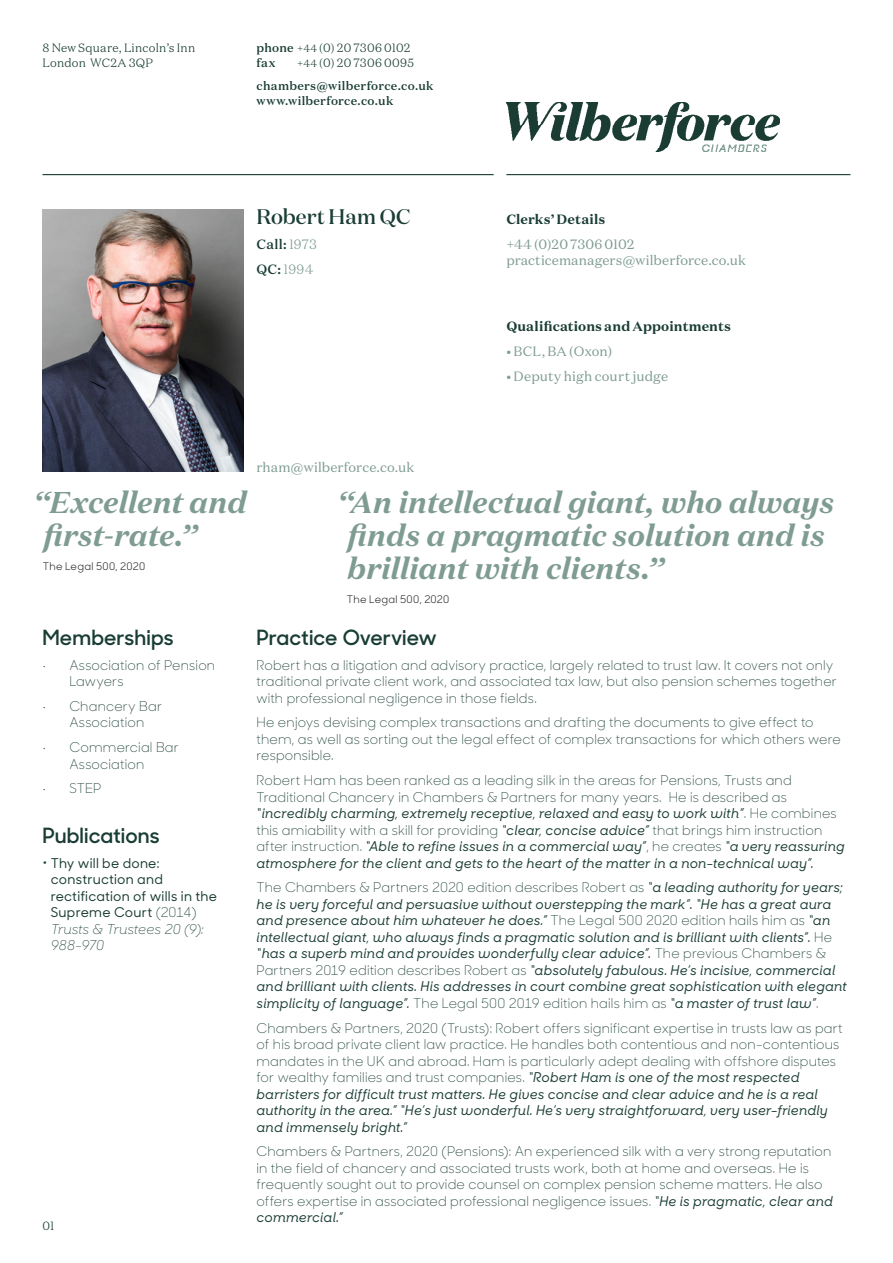
<style>
.page{position:relative;width:893px;height:1263px;background:#fff}
.page>*{position:absolute;margin:0;border:0;box-sizing:border-box;transform-origin:0 0}
.QUOTE{font:italic 700 30px/33px "Domaine Text";letter-spacing:-.01em;color:#7f9c92}
.t1{font:600 21px "Sharp Sans No 1";letter-spacing:.005em;color:#193c34}
.NAME{font:500 21px "Domaine Display";letter-spacing:.005em;color:#193c34}
.BODY{font:300 13.5px/16.5px "Sharp Sans No 1";letter-spacing:.015em;color:#193c34}
.BODY-2{font:italic 500 13.5px/16.5px "Sharp Sans No 1";letter-spacing:.015em;color:#193c34}
.BODY_LIGHT_GREEN{font:13.5px/16.5px "Domaine Text";letter-spacing:.01em;color:#7f9c92}
.BODY_GREEN{font:500 13.5px/16.5px "Sharp Sans No 1";letter-spacing:.015em;color:#193c34}
.QUALS{font:700 13.5px "Domaine Text";letter-spacing:.005em;color:#193c34}
.CLERKS{font:700 13.5px "Domaine Text";letter-spacing:.005em;color:#193c34}
.t2{font:500 13.5px "Domaine Text";color:#193c34}
.t3{font:300 13.5px "Domaine Text";color:#7f9c92}
.t4{font:500 12px/23.5px "Domaine Text";letter-spacing:.025em;color:#193c34}
.t5{font:300 12px/15px "Domaine Text";letter-spacing:.015em;color:#193c34}
.QUOTE_BY{font:10.5px "Sharp Sans No 1";letter-spacing:.02em;color:#231f20}
.s1{font-weight:500}
.s2{font-size:10.5px}
.s3{font-weight:300;font-size:10.5px}
.s4{font-weight:300}
.s5{font-weight:300;color:#7f9c92}
.s6{font-weight:500;color:#193c34}
.s7{font-weight:600}
.s8{font-weight:300;font-style:italic}
.s9{font-weight:500;font-style:italic}
.s10{font-weight:300;font-style:normal}
</style>
<div class="page">
<img style="left:506px;top:103px;width:273px;height:49px">
<hr style="left:506px;top:174px;width:344px;height:1px;background:#193c34">
<hr style="left:43px;top:174px;width:451px;height:1px;background:#193c34">
<img style="left:43px;top:209px;width:201px;height:263px">
<p class="t5" style="left:43px;top:40px;width:154px">8 New Square, Lincoln’s Inn<br>London WC2A 3QP</p>
<p class="t5" style="left:257px;top:40px;width:155px"><span class="s1">phone</span> <span class="s2">+44</span> (0) 20 7306 0102 <span class="s1">fax</span></p>
<p class="t4" style="left:257px;top:51px;width:178px;text-indent:40px"><span class="s3">+44</span> <span class="s4">(0) 20 7306 0095 </span>chambers@wilberforce.co.uk</p>
<p class="t4" style="left:257px;top:89px;width:138px">www.wilberforce.co.uk</p>
<p class="NAME" style="left:256px;top:203px;width:155px">Robert Ham QC</p>
<p class="t2" style="left:256px;top:235px;width:62px">Call: <span class="s5">1973</span></p>
<p class="t3" style="left:256px;top:260px;width:58px"><span class="s6">QC:</span> 1994</p>
<p class="CLERKS" style="left:506px;top:210px;width:101px">Clerks’ Details</p>
<p class="BODY_LIGHT_GREEN" style="left:506px;top:236px;width:241px">+44 (0)20 7306 0102 practicemanagers@wilberforce.co.uk</p>
<p class="QUALS" style="left:506px;top:318px;width:226px">Qualifications and Appointments</p>
<p class="BODY_LIGHT_GREEN" style="left:506px;top:343px;width:107px">• BCL, BA (Oxon)</p>
<p class="BODY_LIGHT_GREEN" style="left:506px;top:368px;width:163px">• Deputy high court judge</p>
<p class="QUOTE" style="left:43px;top:485px;width:205px;text-indent:-10px">“Excellent and first-rate.”</p>
<p class="QUOTE_BY" style="left:43px;top:558px;width:104px">The Legal 500, 2020</p>
<p class="BODY_LIGHT_GREEN" style="left:256px;top:458px;width:159px">rham@wilberforce.co.uk</p>
<p class="QUOTE" style="left:347px;top:485px;width:489px;text-indent:-9px">“An intellectual giant, who always finds a pragmatic solution and is brilliant with clients.”</p>
<p class="QUOTE_BY" style="left:347px;top:591px;width:104px">The Legal 500, 2020</p>
<p class="t1" style="left:42px;top:622px;width:133px">Memberships</p>
<p class="BODY" style="left:69px;top:656px;width:147px;text-indent:-27px">• Association of Pension<br>Lawyers</p>
<p class="BODY" style="left:69px;top:697px;width:94px;text-indent:-27px">• Chancery Bar<br>Association</p>
<p class="BODY" style="left:42px;top:738px;width:138px;text-align:center">• Commercial Bar<br>Association</p>
<p class="BODY" style="left:42px;top:780px;width:60px">• STEP</p>
<p class="t1" style="left:42px;top:820px;width:119px">Publications</p>
<p class="BODY_GREEN" style="left:51px;top:854px;width:168px;text-indent:-8px"><span class="s7">•</span> Thy will be done: construction and rectification of wills in the<br>Supreme Court <span class="s4">(2014)<br></span><span class="s8">Trusts &amp; Trustees 20 (9):<br>988-970</span></p>
<p class="t5" style="left:43px;top:1218px;width:13px">01</p>
<p class="t1" style="left:256px;top:622px;width:182px">Practice Overview</p>
<p class="BODY" style="left:256px;top:656px;width:582px">Robert has a litigation and advisory practice, largely related to trust law. It covers not only traditional private client work, and associated tax law, but also pension schemes together with professional negligence in those fields.</p>
<p class="BODY" style="left:256px;top:714px;width:586px">He enjoys devising complex transactions and drafting the documents to give effect to them, as well as sorting out the legal effect of complex transactions for which others were responsible.</p>
<p class="BODY" style="left:256px;top:771px;width:590px">Robert Ham has been ranked as a leading silk in the areas for Pensions, Trusts and Traditional Chancery in Chambers &amp; Partners for many years. He is described as <span class="s9">“incredibly charming, extremely receptive, relaxed and easy to work with”</span>. He combines this amiability with a skill for providing <span class="s9">“clear, concise advice”</span> that brings him instruction after instruction. <span class="s9">“Able to refine issues in a commercial way”</span>, he creates <span class="s9">“a very reassuring atmosphere for the client and gets to the heart of the matter in a non-technical way”.</span></p>
<p class="BODY-2" style="left:256px;top:880px;width:592px"><span class="s10">The Chambers &amp; Partners 2020 edition describes Robert as</span> “a leading authority for years; he is very forceful and persuasive without overstepping the mark”. “He has a great aura and presence about him whatever he does.” <span class="s10">The Legal 500 2020 edition hails him as</span> “an intellectual giant, who always finds a pragmatic solution and is brilliant with clients”. <span class="s10">He </span>“has a superb mind and provides wonderfully clear advice”. <span class="s10">The previous Chambers &amp; Partners 2019 edition describes Robert as</span> “absolutely fabulous. He’s incisive, commercial and brilliant with clients. His addresses in court combine great sophistication with elegant simplicity of language”. <span class="s10">The Legal 500 2019 edition hails him as</span> “a master of trust law”<span class="s10">.</span></p>
<p class="BODY" style="left:257px;top:1019px;width:588px">Chambers &amp; Partners, 2020 (Trusts): Robert offers significant expertise in trusts law as part of his broad private client law practice. He handles both contentious and non-contentious mandates in the UK and abroad. Ham is particularly adept dealing with offshore disputes for wealthy families and trust companies. <span class="s9">“Robert Ham is one of the most respected barristers for difficult trust matters. He gives concise and clear advice and he is a real authority in the area.” “He’s just wonderful. He’s very straightforward, very user-friendly and immensely bright.”</span></p>
<p class="BODY" style="left:257px;top:1143px;width:578px">Chambers &amp; Partners, 2020 (Pensions): An experienced silk with a very strong reputation in the field of chancery and associated trusts work, both at home and overseas. He is frequently sought out to provide counsel on complex pension scheme matters. He also offers expertise in associated professional negligence issues. <span class="s9">“He is pragmatic, clear and commercial.”</span></p>
</div>
